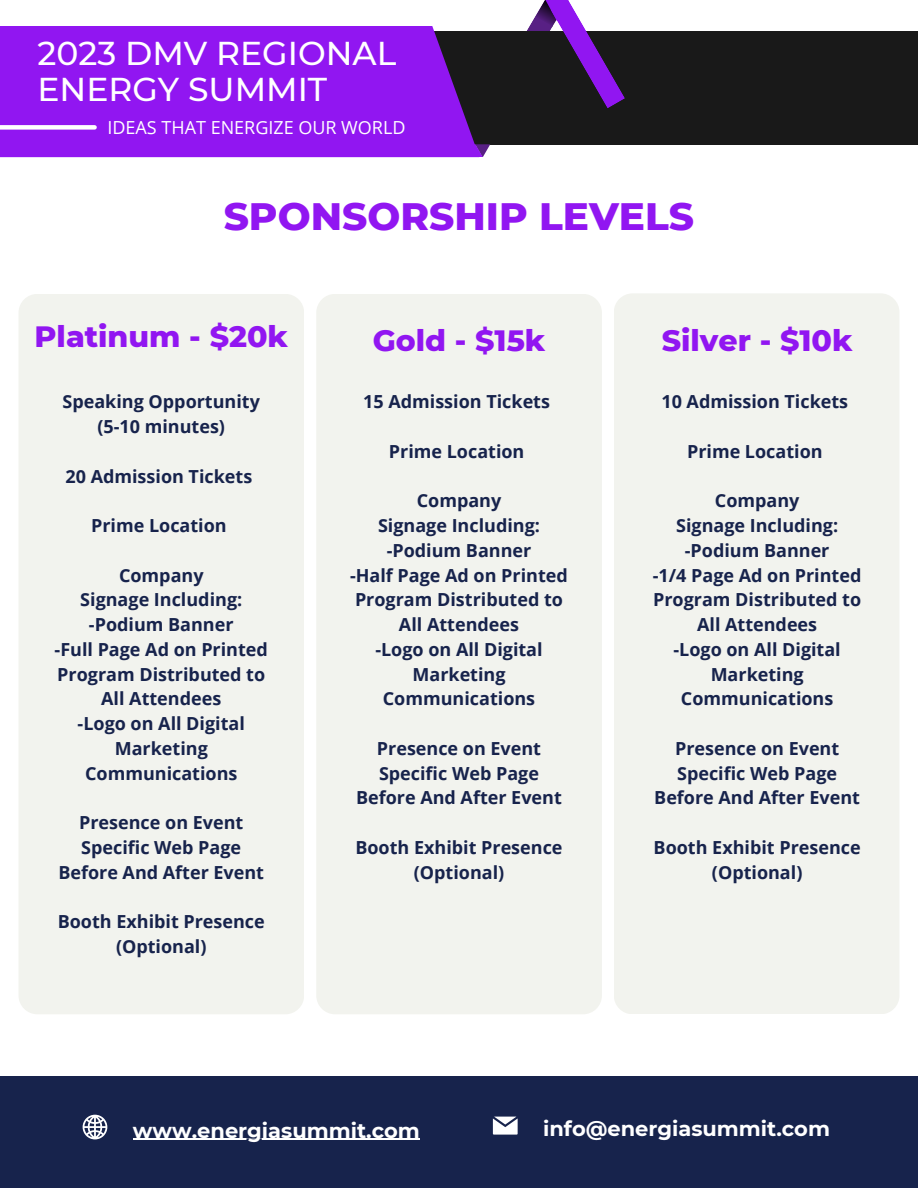
<style>
.page{position:relative;width:918px;height:1188px;background:#fff}
.page>*{position:absolute;margin:0;border:0;box-sizing:border-box;transform-origin:0 0}
.t1{font:800 39px "Montserrat";color:#9116f1}
.t2{font:500 33px/36px "Montserrat";color:#fff}
.t3{font:800 30px "Montserrat";color:#9116f1}
.t4{font:700 21px "Montserrat";color:#fff}
.t5{font:700 18px/24.8px "Open Sans";color:#17234c;text-align:center}
.t6{font:18px "Open Sans";color:#fff}
</style>
<div class="page">
<div style="left:411px;top:31px;width:507px;height:113px;background:#191919"></div>
<svg style="left:479px;top:0;width:146px;height:157px"></svg>
<div style="left:0;top:26px;width:479px;height:131px;background:#9116f1"></div>
<div style="left:0;top:1076px;width:918px;height:112px;background:#17234c"></div>
<div style="left:19px;top:294px;width:285px;height:720px;background:#f2f3ee;border-radius:19px"></div>
<div style="left:316px;top:294px;width:286px;height:720px;background:#f2f3ee;border-radius:19px"></div>
<div style="left:614px;top:293px;width:285px;height:721px;background:#f2f3ee;border-radius:19px"></div>
<div style="left:0;top:125px;width:95px;height:5px;background:#fff"></div>
<svg style="left:83px;top:1115px;width:24px;height:24px"></svg>
<svg style="left:493px;top:1117px;width:25px;height:18px"></svg>
<hr style="left:133px;top:1139px;width:287px;height:1px;background:#fff">
<p class="t2" style="left:37px;top:35px;width:360px">2023 DMV REGIONAL<br>ENERGY SUMMIT</p>
<p class="t6" style="left:107px;top:115px;width:300px">IDEAS THAT ENERGIZE OUR WORLD</p>
<p class="t1" style="left:224px;top:192px;width:472px">SPONSORSHIP LEVELS</p>
<p class="t3" style="left:35px;top:318px;width:255px">Platinum - $20k</p>
<p class="t5" style="left:63px;top:389px;width:199px">Speaking Opportunity</p>
<p class="t5" style="left:97px;top:414px;width:129px">(5-10 minutes)</p>
<p class="t5" style="left:66px;top:463px;width:188px">20 Admission Tickets</p>
<p class="t5" style="left:91px;top:513px;width:137px">Prime Location</p>
<p class="t5" style="left:119px;top:562px;width:86px">Company</p>
<p class="t5" style="left:80px;top:587px;width:164px">Signage Including:</p>
<p class="t5" style="left:89px;top:612px;width:146px">-Podium Banner</p>
<p class="t5" style="left:55px;top:637px;width:215px">-Full Page Ad on Printed</p>
<p class="t5" style="left:57px;top:661px;width:209px">Program Distributed to</p>
<p class="t5" style="left:101px;top:686px;width:122px">All Attendees</p>
<p class="t5" style="left:78px;top:711px;width:169px">-Logo on All Digital</p>
<p class="t5" style="left:85px;top:736px;width:154px">Marketing<br>Communications</p>
<p class="t5" style="left:79px;top:810px;width:166px">Presence on Event</p>
<p class="t5" style="left:81px;top:835px;width:161px">Specific Web Page</p>
<p class="t5" style="left:58px;top:859px;width:207px">Before And After Event</p>
<p class="t5" style="left:58px;top:909px;width:209px">Booth Exhibit Presence</p>
<p class="t5" style="left:116px;top:934px;width:92px">(Optional)</p>
<p class="t3" style="left:373px;top:322px;width:174px">Gold - $15k</p>
<p class="t5" style="left:363px;top:389px;width:188px">15 Admission Tickets</p>
<p class="t5" style="left:389px;top:439px;width:137px">Prime Location</p>
<p class="t5" style="left:417px;top:488px;width:86px">Company</p>
<p class="t5" style="left:378px;top:513px;width:163px">Signage Including:</p>
<p class="t5" style="left:387px;top:538px;width:146px">-Podium Banner</p>
<p class="t5" style="left:350px;top:562px;width:219px">-Half Page Ad on Printed</p>
<p class="t5" style="left:355px;top:587px;width:209px">Program Distributed to</p>
<p class="t5" style="left:399px;top:612px;width:122px">All Attendees</p>
<p class="t5" style="left:375px;top:637px;width:169px">-Logo on All Digital</p>
<p class="t5" style="left:383px;top:661px;width:154px">Marketing<br>Communications</p>
<p class="t5" style="left:377px;top:736px;width:166px">Presence on Event</p>
<p class="t5" style="left:379px;top:760px;width:161px">Specific Web Page</p>
<p class="t5" style="left:356px;top:785px;width:207px">Before And After Event</p>
<p class="t5" style="left:355px;top:835px;width:209px">Booth Exhibit Presence</p>
<p class="t5" style="left:414px;top:859px;width:92px">(Optional)</p>
<p class="t3" style="left:662px;top:322px;width:193px">Silver - $10k</p>
<p class="t5" style="left:661px;top:389px;width:188px">10 Admission Tickets</p>
<p class="t5" style="left:687px;top:439px;width:137px">Prime Location</p>
<p class="t5" style="left:715px;top:488px;width:86px">Company</p>
<p class="t5" style="left:676px;top:513px;width:163px">Signage Including:</p>
<p class="t5" style="left:685px;top:538px;width:146px">-Podium Banner</p>
<p class="t5" style="left:653px;top:562px;width:210px;text-align:left">-1/4 Page Ad on Printed<br>Program Distributed to</p>
<p class="t5" style="left:697px;top:612px;width:122px">All Attendees</p>
<p class="t5" style="left:673px;top:637px;width:169px">-Logo on All Digital</p>
<p class="t5" style="left:681px;top:661px;width:154px">Marketing<br>Communications</p>
<p class="t5" style="left:675px;top:736px;width:166px">Presence on Event</p>
<p class="t5" style="left:677px;top:760px;width:161px">Specific Web Page</p>
<p class="t5" style="left:654px;top:785px;width:207px">Before And After Event</p>
<p class="t5" style="left:654px;top:835px;width:209px">Booth Exhibit Presence</p>
<p class="t5" style="left:712px;top:859px;width:92px">(Optional)</p>
<p class="t4" style="left:133px;top:1117px;width:288px">www.energiasummit.com</p>
<p class="t4" style="left:543px;top:1116px;width:288px">info@energiasummit.com</p>
</div>
